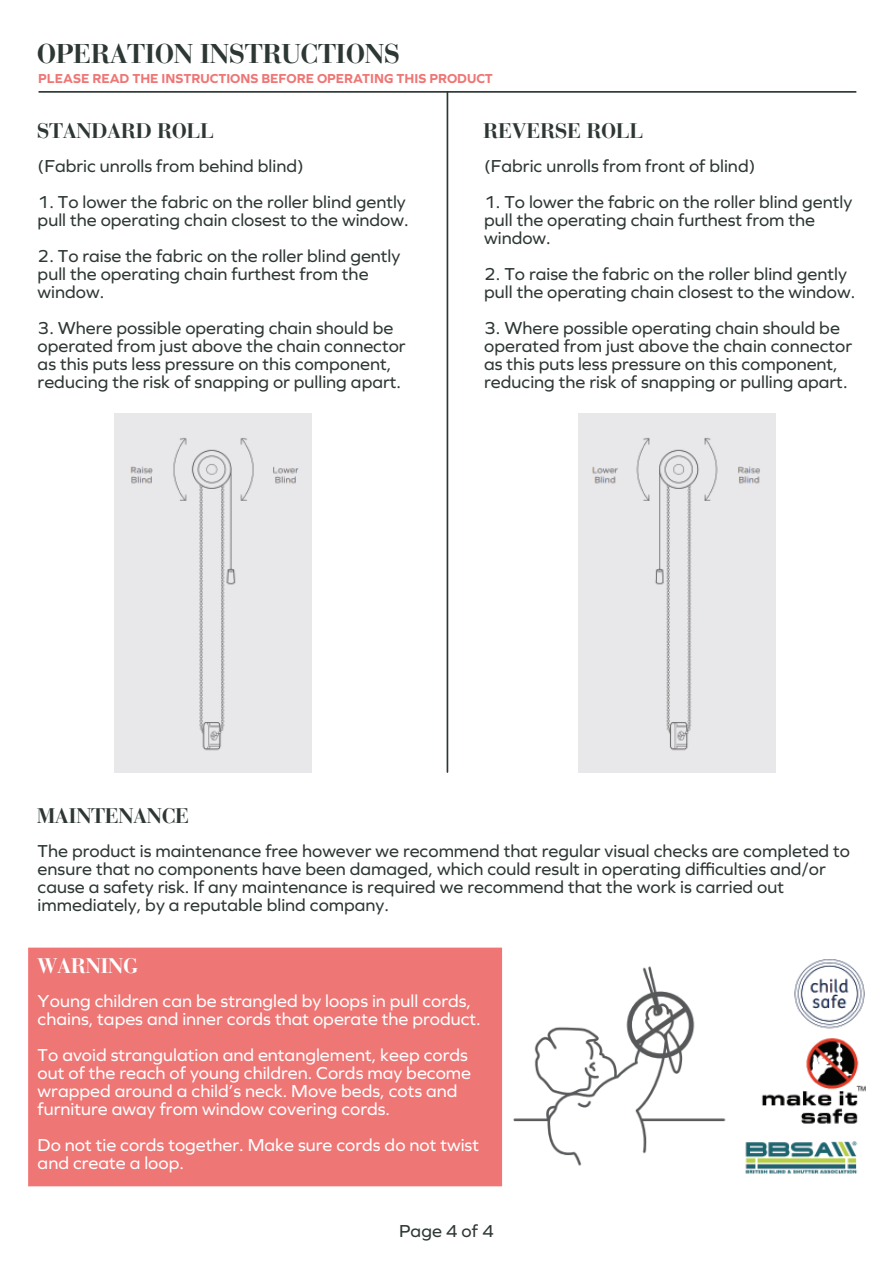
<style>
.page{position:relative;width:893px;height:1263px;background:#fff}
.page>*{position:absolute;margin:0;border:0;box-sizing:border-box;transform-origin:0 0}
.t1{font:700 27px "Bauer Bodoni";letter-spacing:-.02em;color:#2d3734}
.t2{font:700 21px "Bauer Bodoni";letter-spacing:-.02em;color:#2d3734}
.t3{font:700 21px "Bauer Bodoni";letter-spacing:-.02em;color:#fff}
.t4{font:18px/18px "Graphie";color:#2d3734}
.t5{font:18px/18px "Graphie";color:#fff}
.t6{font:700 13.5px "Graphie";color:#ee7675}
</style>
<div class="page">
<img style="left:500px;top:947px;width:226px;height:219px">
<div style="left:28px;top:948px;width:474px;height:238px;background:#ee7675"></div>
<hr style="left:39px;top:91px;width:817px;height:2px;background:#2d3734">
<hr style="left:447px;top:92px;width:1px;height:680px;background:#2d3734">
<img style="left:745px;top:959px;width:121px;height:215px">
<div style="left:578px;top:414px;width:198px;height:358px;background:#e8e7e9"></div>
<div style="left:114px;top:414px;width:198px;height:358px;background:#e8e7e9"></div>
<h1 class="t1" style="left:37px;top:37px;width:365px">OPERATION INSTRUCTIONS</h1>
<p class="t6" style="left:38px;top:71px;width:456px">PLEASE READ THE INSTRUCTIONS BEFORE OPERATING THIS PRODUCT</p>
<p class="t2" style="left:37px;top:118px;width:179px">STANDARD ROLL</p>
<p class="t4" style="left:38px;top:156px;width:268px">(Fabric unrolls from behind blind)</p>
<p class="t4" style="left:38px;top:192px;width:372px">1. To lower the fabric on the roller blind gently pull the operating chain closest to the window.</p>
<p class="t4" style="left:38px;top:246px;width:364px">2. To raise the fabric on the roller blind gently pull the operating chain furthest from the window.</p>
<p class="t4" style="left:38px;top:318px;width:369px">3. Where possible operating chain should be operated from just above the chain connector as this puts less pressure on this component, reducing the risk of snapping or pulling apart.</p>
<p class="t2" style="left:483px;top:118px;width:162px">REVERSE ROLL</p>
<p class="t4" style="left:484px;top:156px;width:273px">(Fabric unrolls from front of blind)</p>
<p class="t4" style="left:484px;top:192px;width:370px">1. To lower the fabric on the roller blind gently pull the operating chain furthest from the window.</p>
<p class="t4" style="left:484px;top:264px;width:372px">2. To raise the fabric on the roller blind gently pull the operating chain closest to the window.</p>
<p class="t4" style="left:484px;top:318px;width:369px">3. Where possible operating chain should be operated from just above the chain connector as this puts less pressure on this component, reducing the risk of snapping or pulling apart.</p>
<p class="t2" style="left:37px;top:803px;width:154px">MAINTENANCE</p>
<p class="t4" style="left:38px;top:842px;width:814px">The product is maintenance free however we recommend that regular visual checks are completed to ensure that no components have been damaged, which could result in operating difficulties and/or cause a safety risk. If any maintenance is required we recommend that the work is carried out immediately, by a reputable blind company.</p>
<p class="t3" style="left:37px;top:953px;width:103px">WARNING</p>
<p class="t5" style="left:38px;top:992px;width:445px">Young children can be strangled by loops in pull cords, chains, tapes and inner cords that operate the product.</p>
<p class="t5" style="left:38px;top:1046px;width:435px">To avoid strangulation and entanglement, keep cords out of the reach of young children. Cords may become wrapped around a child’s neck. Move beds, cots and furniture away from window covering cords.</p>
<p class="t5" style="left:38px;top:1136px;width:443px">Do not tie cords together. Make sure cords do not twist and create a loop.</p>
<p class="t4" style="left:399px;top:1221px;width:96px">Page 4 of 4</p>
</div>
